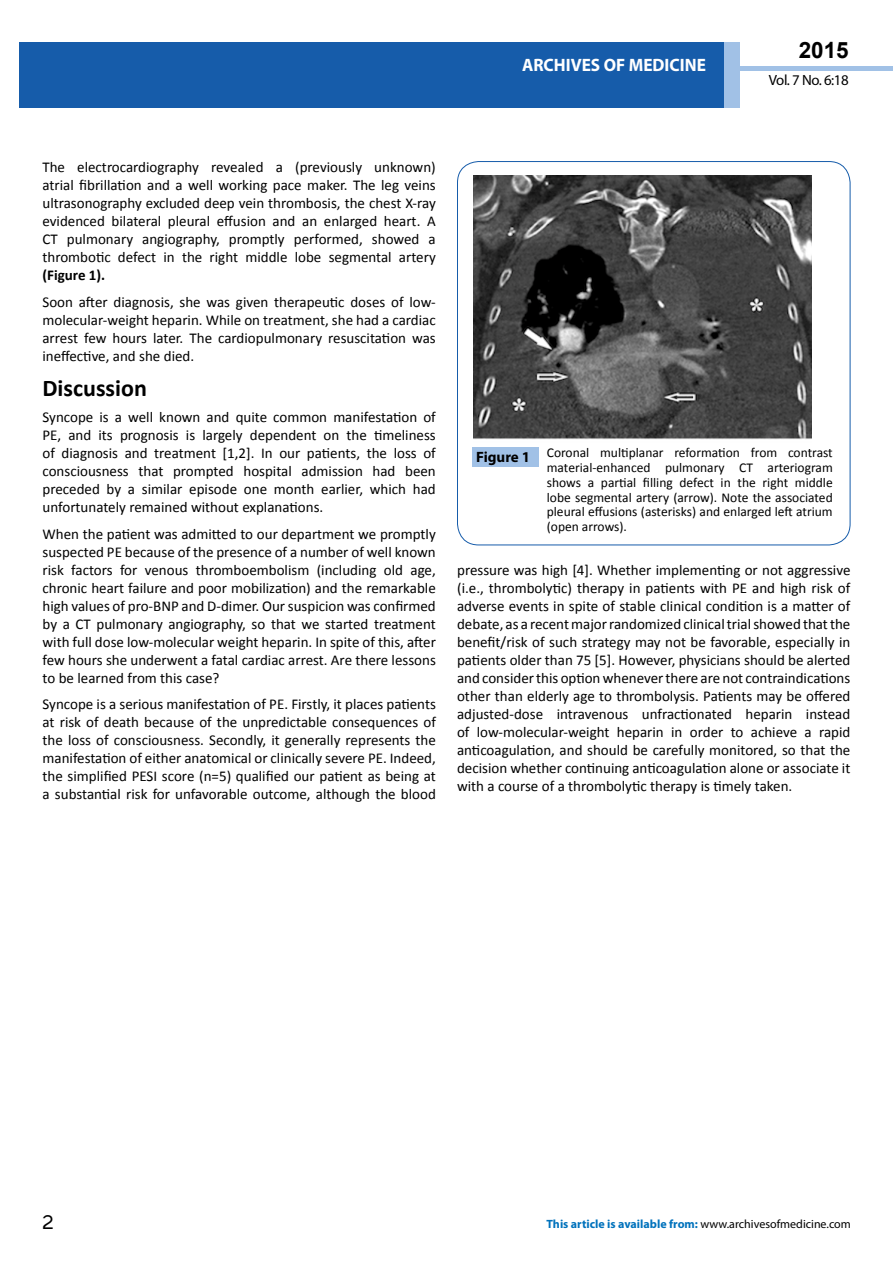
<style>
.page{position:relative;width:893px;height:1263px;background:#fff}
.page>*{position:absolute;margin:0;border:0;box-sizing:border-box;transform-origin:0 0}
.t1{font:25.5px "Tunga";color:#000}
.t2{font:700 24px "Calibri";color:#000}
.t3{font:700 22.5px "Arial";color:#000}
.t4{font:700 18px "Myriad Pro";color:#fff;scale:.96 1}
.t5{font:15px/18px "Calibri";color:#000;text-align:justify}
.t6{font:700 15px "Calibri";color:#000}
.t7{font:14.85px "Myriad Pro";letter-spacing:-.03em;color:#000}
.t8{font:13.5px/14.9px "Calibri";color:#000;text-align:justify}
.t9{font:700 12px "Myriad Pro";color:#0072bc}
.s1{font-family:"Myriad Pro";font-weight:700;font-size:15px}
.s2{font-weight:400;color:#000}
</style>
<div class="page">
<div style="left:722px;top:66px;width:171px;height:5px;background:#a1c1e6"></div>
<div style="left:19px;top:42px;width:706px;height:66px;background:#165caa"></div>
<div style="left:725px;top:42px;width:15px;height:66px;background:#a1c1e6"></div>
<img style="left:473px;top:175px;width:338px;height:264px">
<div style="left:472px;top:447px;width:66px;height:20px;background:#a1c1e6"></div>
<p class="t4" style="left:522px;top:53px;width:193px">ARCHIVES OF MEDICINE</p>
<h3 class="t3" style="left:799px;top:35px;width:52px">2015</h3>
<p class="t7" style="left:769px;top:71px;width:81px">Vol. 7 No. 6:18</p>
<p class="t5" style="left:42px;top:158px;width:395px">The electrocardiography revealed a (previously unknown) atrial fibrillation and a well working pace maker. The leg veins ultrasonography excluded deep vein thrombosis, the chest X-ray evidenced bilateral pleural effusion and an enlarged heart. A CT pulmonary angiography, promptly performed, showed a thrombotic defect in the right middle lobe segmental artery</p>
<p class="t6" style="left:42px;top:266px;width:64px">(Figure 1).</p>
<p class="t5" style="left:42px;top:293px;width:395px">Soon after diagnosis, she was given therapeutic doses of low&shy;molecular-weight heparin. While on treatment, she had a cardiac arrest few hours later. The cardiopulmonary resuscitation was ineffective, and she died.</p>
<h2 class="t2" style="left:43px;top:373px;width:106px">Discussion</h2>
<p class="t5" style="left:42px;top:408px;width:395px">Syncope is a well known and quite common manifestation of PE, and its prognosis is largely dependent on the timeliness of diagnosis and treatment [1,2]. In our patients, the loss of consciousness that prompted hospital admission had been preceded by a similar episode one month earlier, which had unfortunately remained without explanations.</p>
<p class="t5" style="left:42px;top:525px;width:395px">When the patient was admitted to our department we promptly suspected PE because of the presence of a number of well known risk factors for venous thromboembolism (including old age, chronic heart failure and poor mobilization) and the remarkable high values of pro-BNP and D-dimer. Our suspicion was confirmed by a CT pulmonary angiography, so that we started treatment with full dose low-molecular weight heparin. In spite of this, after few hours she underwent a fatal cardiac arrest. Are there lessons to be learned from this case?</p>
<p class="t5" style="left:43px;top:695px;width:395px">Syncope is a serious manifestation of PE. Firstly, it places patients at risk of death because of the unpredictable consequences of the loss of consciousness. Secondly, it generally represents the manifestation of either anatomical or clinically severe PE. Indeed, the simplified PESI score (n=5) qualified our patient as being at a substantial risk for unfavorable outcome, although the blood</p>
<p class="t8" style="left:547px;top:445px;width:287px;text-indent:-71px"><span class="s1">Figure 1</span> Coronal multiplanar reformation from contrast material-enhanced pulmonary CT arteriogram shows a partial filling defect in the right middle lobe segmental artery (arrow). Note the associated pleural effusions (asterisks) and enlarged left atrium (open arrows).</p>
<p class="t5" style="left:457px;top:561px;width:395px">pressure was high [4]. Whether implementing or not aggressive (i.e., thrombolytic) therapy in patients with PE and high risk of adverse events in spite of stable clinical condition is a matter of debate, as a recentmajorrandomized clinicaltrialshowed thatthe benefit/risk of such strategy may not be favorable, especially in patients older than 75 [5]. However, physicians should be alerted and considerthis option wheneverthere are not contraindications other than elderly age to thrombolysis. Patients may be offered adjusted-dose intravenous unfractionated heparin instead of low-molecular-weight heparin in order to achieve a rapid anticoagulation, and should be carefully monitored, so that the decision whether continuing anticoagulation alone or associate it with a course of a thrombolytic therapy is timely taken.</p>
<h1 class="t1" style="left:42px;top:1205px;width:13px">2</h1>
<p class="t9" style="left:546px;top:1216px;width:306px">This article is available from: <span class="s2">www.archivesofmedicine.com</span></p>
</div>
